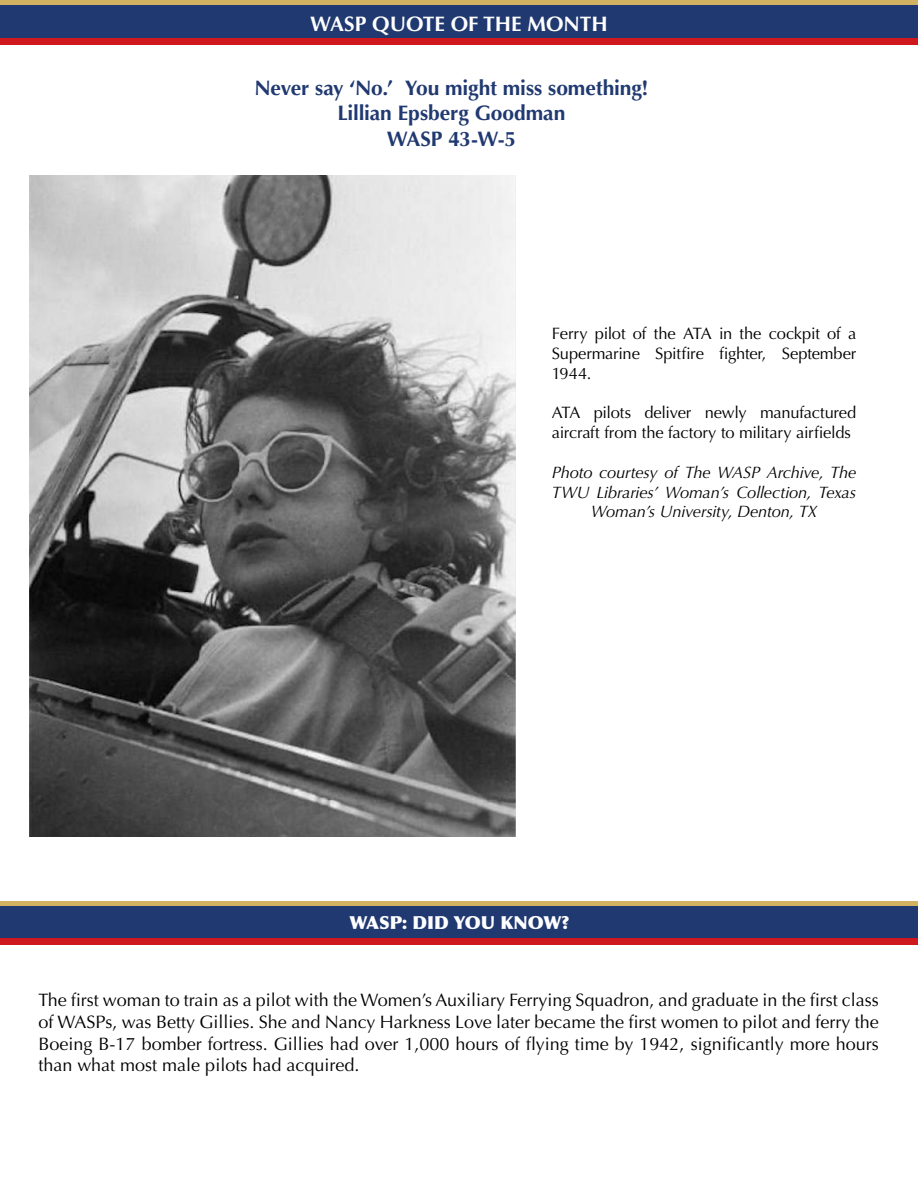
<style>
.page{position:relative;width:918px;height:1188px;background:#fff}
.page>*{position:absolute;margin:0;border:0;box-sizing:border-box;transform-origin:0 0}
.t1{font:700 21px/25.2px "Optima";letter-spacing:-.005em;color:#203971;text-align:center}
.t2{font:700 21px "Optima";color:#fff}
.t3{font:18px/21.6px "Optima";color:#000;text-align:justify}
.t4{font:900 18px "Optima";color:#fff}
.t5{font:16.5px/19.8px "Optima";letter-spacing:-.01em;color:#000;text-align:justify}
.t6{font:italic 16.5px/19.8px "Optima";letter-spacing:-.01em;color:#000;text-align:center}
</style>
<div class="page">
<div style="left:0;top:5px;width:918px;height:35px;background:#203971"></div>
<div style="left:0;top:39px;width:918px;height:6px;background:#cf181d"></div>
<hr style="left:0;top:0;width:918px;height:4px;background:#d2b160">
<div style="left:0;top:906px;width:918px;height:34px;background:#203971"></div>
<div style="left:0;top:939px;width:918px;height:6px;background:#cf181d"></div>
<div style="left:0;top:901px;width:918px;height:5px;background:#d2b160"></div>
<img style="left:29px;top:175px;width:486px;height:662px">
<p class="t2" style="left:310px;top:15px;width:299px">WASP QUOTE OF THE MONTH</p>
<p class="t1" style="left:254px;top:77px;width:395px">Never say ‘No.’ You might miss something!<br>Lillian Epsberg Goodman<br>WASP 43-W-5</p>
<p class="t5" style="left:552px;top:325px;width:306px">Ferry pilot of the ATA in the cockpit of a Supermarine Spitfire fighter, September 1944.</p>
<p class="t5" style="left:552px;top:404px;width:306px">ATA pilots deliver newly manufactured aircraft from the factory to military airfields</p>
<p class="t6" style="left:552px;top:464px;width:306px">Photo courtesy of The WASP Archive, The<br>TWU Libraries’ Woman’s Collection, Texas<br>Woman’s University, Denton, TX</p>
<p class="t4" style="left:349px;top:913px;width:221px">WASP: DID YOU KNOW?</p>
<p class="t3" style="left:39px;top:990px;width:842px">The first woman to train as a pilot with the Women’s Auxiliary Ferrying Squadron, and graduate in the first class of WASPs, was Betty Gillies. She and Nancy Harkness Love later became the first women to pilot and ferry the Boeing B-17 bomber fortress. Gillies had over 1,000 hours of flying time by 1942, significantly more hours than what most male pilots had acquired.</p>
</div>
